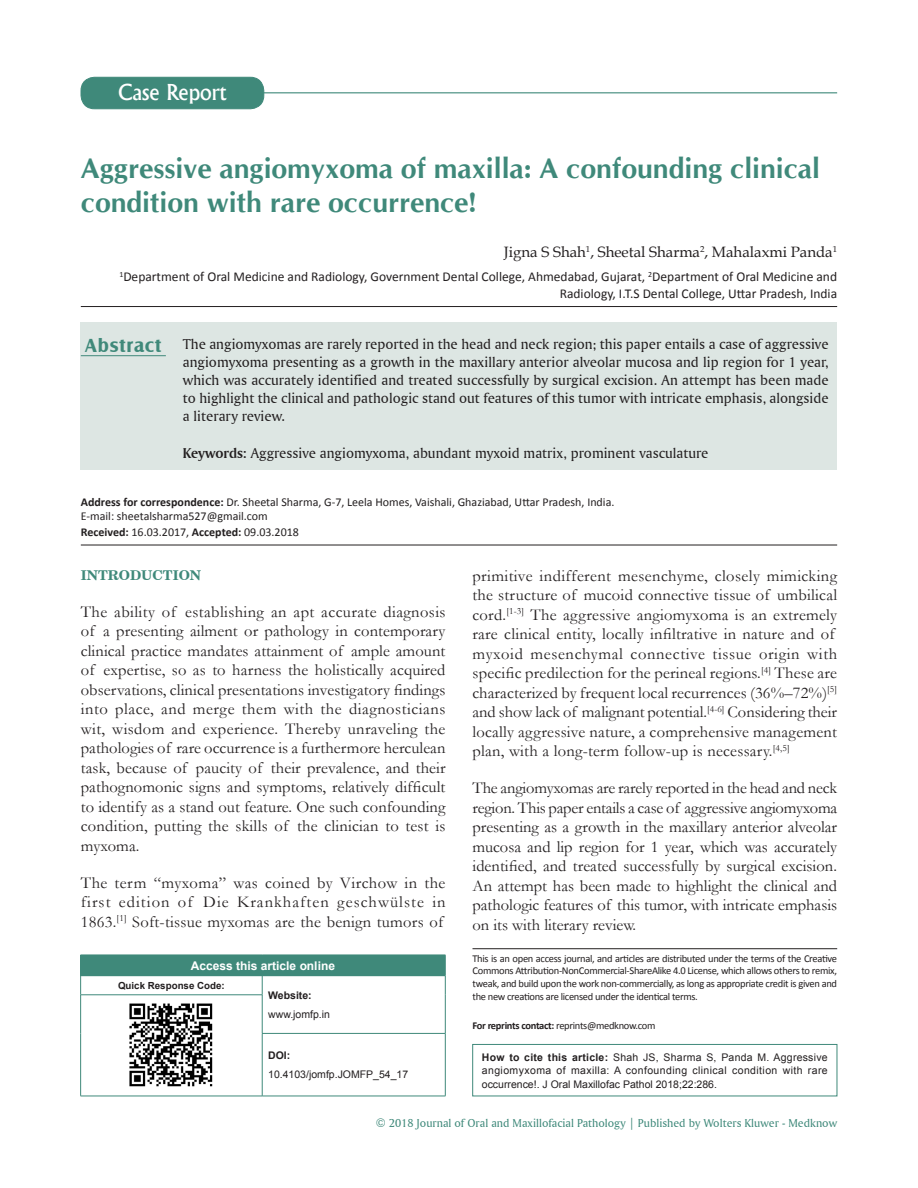
<style>
.page{position:relative;width:918px;height:1188px;background:#fff}
.page>*{position:absolute;margin:0;border:0;box-sizing:border-box;transform-origin:0 0}
.AT{font:700 28.5px/34.2px "CG Omega";color:#3f897a}
.AH{font:500 21px "Albertus";color:#fff}
.ABSH{font:700 19.5px "Castle T";letter-spacing:.04em;color:#3f897a}
.TX{font:16.5px/19.5px "Garamond";letter-spacing:.015em;color:#231f20;text-align:justify}
.ABS{font:15px/18px "Amerigo BT Roman A";color:#231f20;text-align:justify}
.KWD{font:15px "Amerigo BT Roman A";color:#231f20}
.AU{font:15px "Book Antiqua";color:#231f20}
.AFF{font:13.5px/16.2px "Calibri";color:#231f20;text-align:right}
.t1{font:700 13.5px "Century Schoolbook BT";color:#3f897a}
.ADD{font:12px/14.4px "Calibri";color:#231f20}
.t2{font:12px "Amerigo BT Roman A";color:#3f897a}
.HIS{font:12px "Calibri";color:#231f20}
.AAO{font:700 12px "Arial";color:#fff}
.TX-2{font:10.5px/12.6px "Calibri";letter-spacing:-.03em;color:#231f20;text-align:justify}
.SRC{font:10.5px/13.5px "Arial";color:#231f20;text-align:justify}
.WEB{font:10.5px "Arial";color:#231f20}
.WEB-2{font:700 10.5px "Arial";color:#231f20}
.QRC{font:700 9.75px "Arial";color:#231f20}
.s1{font-family:"Amerigo BT Bold A"}
.s2{font-weight:700}
</style>
<div class="page">
<hr style="left:81px;top:306px;width:756px;height:1px;background:#231f20">
<div style="left:81px;top:322px;width:756px;height:147px;background:#dde6e3"></div>
<hr style="left:81px;top:355px;width:85px;height:1px;background:#3f897a">
<hr style="left:81px;top:545px;width:756px;height:1px;background:#231f20">
<div style="left:81px;top:955px;width:364px;height:21px;background:#3f897a"></div>
<svg style="left:80px;top:955px;width:1px;height:40px"></svg>
<hr style="left:80px;top:995px;width:182px;height:1px;background:#3f897a">
<hr style="left:80px;top:995px;width:1px;height:38px;background:#3f897a">
<hr style="left:80px;top:1033px;width:1px;height:63px;background:#3f897a">
<hr style="left:80px;top:1096px;width:182px;height:1px;background:#3f897a">
<svg style="left:262px;top:976px;width:1px;height:19px"></svg>
<svg style="left:445px;top:955px;width:1px;height:40px"></svg>
<hr style="left:262px;top:995px;width:1px;height:38px;background:#3f897a">
<hr style="left:445px;top:995px;width:1px;height:38px;background:#3f897a">
<hr style="left:262px;top:1033px;width:183px;height:1px;background:#3f897a">
<hr style="left:262px;top:1034px;width:1px;height:62px;background:#3f897a">
<hr style="left:445px;top:1034px;width:1px;height:62px;background:#3f897a">
<hr style="left:262px;top:1096px;width:183px;height:1px;background:#3f897a">
<img style="left:129px;top:1003px;width:84px;height:84px">
<div style="left:472px;top:1044px;width:365px;height:52px;border:1px solid #3f897a"></div>
<hr style="left:472px;top:948px;width:365px;height:1px;background:#231f20">
<div style="left:81px;top:77px;width:183px;height:32px;background:#3f897a;border-radius:14px"></div>
<div style="left:81px;top:77px;width:183px;height:32px;border:1px solid #3f897a;border-radius:14px"></div>
<hr style="left:261px;top:92px;width:576px;height:1px;background:#3f897a">
<p class="AH" style="left:118px;top:80px;width:110px">Case Report</p>
<p class="AT" style="left:81px;top:151px;width:741px">Aggressive angiomyxoma of maxilla: A confounding clinical condition with rare occurrence!</p>
<p class="AU" style="left:504px;top:241px;width:335px">Jigna S Shah<sup>1</sup>, Sheetal Sharma<sup>2</sup>, Mahalaxmi Panda<sup>1</sup></p>
<p class="AFF" style="left:119px;top:269px;width:719px"><sup>1</sup>Department of Oral Medicine and Radiology, Government Dental College, Ahmedabad, Gujarat, <sup>2</sup>Department of Oral Medicine and<br>Radiology, I.T.S Dental College, Uttar Pradesh, India</p>
<p class="ABSH" style="left:85px;top:334px;width:78px">Abstract</p>
<p class="ABS" style="left:183px;top:334px;width:647px">The angiomyxomas are rarely reported in the head and neck region; this paper entails a case of aggressive angiomyxoma presenting as a growth in the maxillary anterior alveolar mucosa and lip region for 1 year, which was accurately identified and treated successfully by surgical excision. An attempt has been made to highlight the clinical and pathologic stand out features of this tumor with intricate emphasis, alongside a literary review.</p>
<p class="KWD" style="left:183px;top:444px;width:527px"><span class="s1">Keywords:</span> Aggressive angiomyxoma, abundant myxoid matrix, prominent vasculature</p>
<p class="ADD" style="left:81px;top:494px;width:535px"><span class="s2">Address for correspondence:</span> Dr. Sheetal Sharma, G-7, Leela Homes, Vaishali, Ghaziabad, Uttar Pradesh, India.<br>E‑mail: sheetalsharma527@gmail.com</p>
<p class="HIS" style="left:81px;top:524px;width:220px"><span class="s2">Received:</span> 16.03.2017, <span class="s2">Accepted:</span> 09.03.2018</p>
<h1 class="t1" style="left:81px;top:567px;width:122px">INTRODUCTION</h1>
<p class="TX" style="left:81px;top:602px;width:366px">The ability of establishing an apt accurate diagnosis of a presenting ailment or pathology in contemporary clinical practice mandates attainment of ample amount of expertise, so as to harness the holistically acquired observations, clinical presentations investigatory findings into place, and merge them with the diagnosticians wit, wisdom and experience. Thereby unraveling the pathologies of rare occurrence is a furthermore herculean task, because of paucity of their prevalence, and their pathognomonic signs and symptoms, relatively difficult to identify as a stand out feature. One such confounding condition, putting the skills of the clinician to test is myxoma.</p>
<p class="TX" style="left:81px;top:872px;width:366px">The term “myxoma” was coined by Virchow in the first edition of Die Krankhaften geschwülste in 1863.<sup>[1]</sup> Soft‑tissue myxomas are the benign tumors of</p>
<p class="AAO" style="left:191px;top:957px;width:146px">Access this article online</p>
<p class="QRC" style="left:118px;top:978px;width:108px">Quick Response Code:</p>
<p class="WEB-2" style="left:268px;top:988px;width:45px">Website:</p>
<p class="WEB" style="left:268px;top:1007px;width:63px">www.jomfp.in</p>
<p class="WEB-2" style="left:268px;top:1048px;width:24px">DOI:</p>
<p class="WEB" style="left:268px;top:1067px;width:142px">10.4103/jomfp.JOMFP_54_17</p>
<p class="TX" style="left:472px;top:566px;width:366px;text-align:left">primitive indifferent mesenchyme, closely mimicking the structure of mucoid connective tissue of umbilical cord.<sup>[1‑3]</sup> The aggressive angiomyxoma is an extremely rare clinical entity, locally infiltrative in nature and of myxoid mesenchymal connective tissue origin with specific predilection for the perineal regions.<sup>[4]</sup> These are characterized by frequent local recurrences (36%–72%)<sup>[5] </sup>and show lack of malignant potential.<sup>[4‑6]</sup> Considering their locally aggressive nature, a comprehensive management plan, with a long‑term follow‑up is necessary.<sup>[4,5]</sup></p>
<p class="TX" style="left:473px;top:778px;width:366px">The angiomyxomas are rarely reported in the head and neck region. This paper entails a case of aggressive angiomyxoma presenting as a growth in the maxillary anterior alveolar mucosa and lip region for 1 year, which was accurately identified, and treated successfully by surgical excision.<br>An attempt has been made to highlight the clinical and pathologic features of this tumor, with intricate emphasis on its with literary review.</p>
<p class="TX-2" style="left:472px;top:952px;width:366px">This is an open access journal, and articles are distributed under the terms of the Creative Commons Attribution‑NonCommercial‑ShareAlike 4.0 License, which allows others to remix, tweak, and build upon the work non‑commercially, as long as appropriate credit is given and the new creations are licensed under the identical terms.</p>
<p class="TX-2" style="left:472px;top:1019px;width:185px"><span class="s2">For reprints contact:</span> reprints@medknow.com</p>
<p class="SRC" style="left:482px;top:1050px;width:347px"><span class="s2">How to cite this article:</span> Shah JS, Sharma S, Panda M. Aggressive angiomyxoma of maxilla: A confounding clinical condition with rare occurrence!. J Oral Maxillofac Pathol 2018;22:286.</p>
<p class="t2" style="left:376px;top:1116px;width:463px">© 2018 Journal of Oral and Maxillofacial Pathology | Published by Wolters Kluwer - Medknow</p>
</div>
